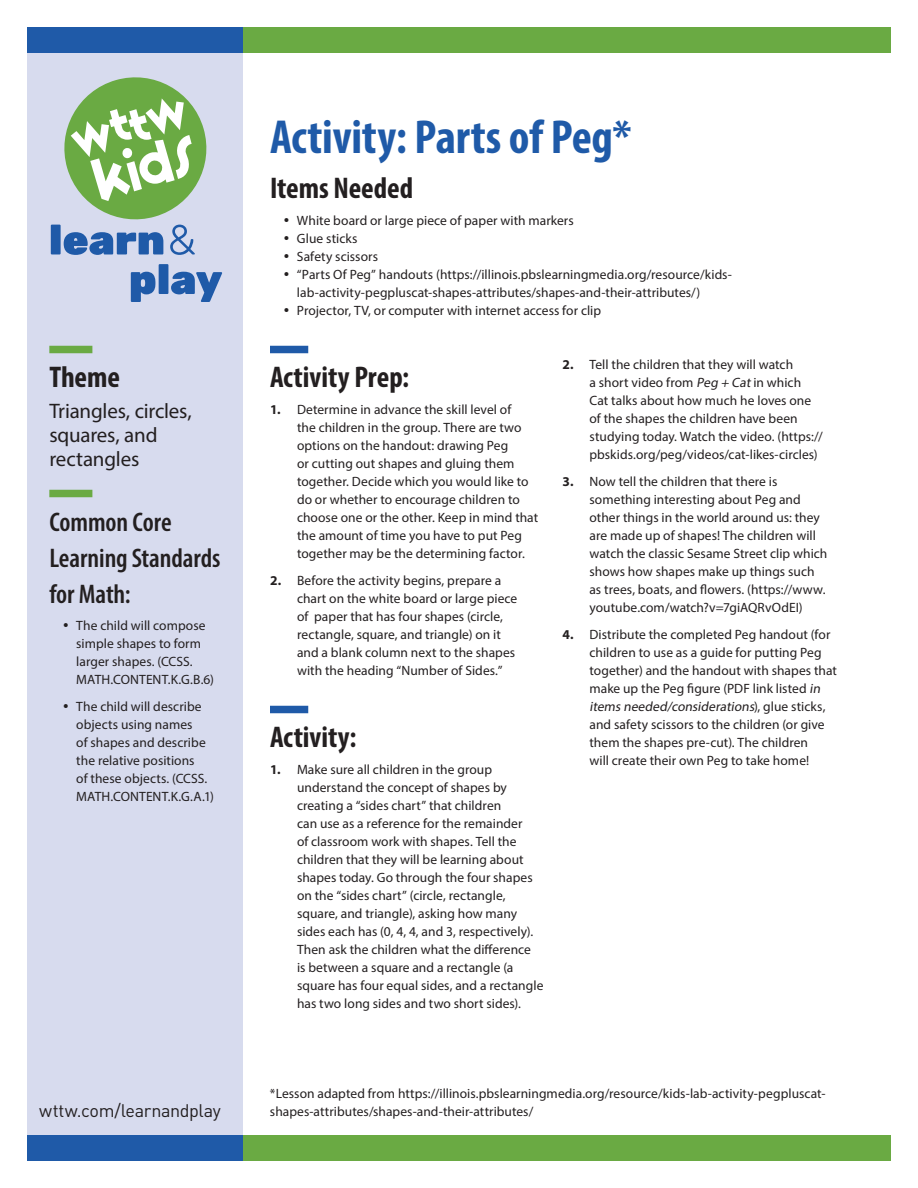
<style>
.page{position:relative;width:918px;height:1188px;background:#fff}
.page>*{position:absolute;margin:0;border:0;box-sizing:border-box;transform-origin:0 0}
.t1{font:700 condensed 48px "Myriad Pro";letter-spacing:-.005em;color:#1f5aa8}
.t2{font:700 condensed 30px "Myriad Pro";color:#231f20}
.t3{font:600 condensed 27px/36px "Myriad Pro";letter-spacing:-.005em;color:#231f20}
.t4{font:21px/24px "Myriad Pro";letter-spacing:-.01em;color:#231f20}
.t5{font:18px "DIN";letter-spacing:-.02em;color:#231f20}
.t6{font:13.5px/18px "Myriad Pro";letter-spacing:.005em;color:#231f20}
.s1{font-weight:700}
.s2{font-style:italic}
</style>
<div class="page">
<div style="left:27px;top:52px;width:216px;height:1096px;background:#d7dbee"></div>
<div style="left:27px;top:27px;width:216px;height:25px;background:#1f5aa8"></div>
<div style="left:243px;top:27px;width:648px;height:25px;background:#6aaa43"></div>
<svg style="left:51px;top:77px;width:156px;height:178px"></svg>
<svg style="left:131px;top:264px;width:91px;height:38px"></svg>
<div style="left:27px;top:1136px;width:216px;height:25px;background:#1f5aa8"></div>
<div style="left:243px;top:1136px;width:648px;height:25px;background:#6aaa43"></div>
<div style="left:49px;top:346px;width:43px;height:7px;background:#6aaa43"></div>
<div style="left:49px;top:490px;width:43px;height:7px;background:#6aaa43"></div>
<div style="left:270px;top:346px;width:38px;height:7px;background:#1f5aa8"></div>
<div style="left:270px;top:706px;width:38px;height:7px;background:#1f5aa8"></div>
<h2 class="t2" style="left:49px;top:358px;width:72px">Theme</h2>
<h3 class="t4" style="left:49px;top:398px;width:144px">Triangles, circles, squares, and rectangles</h3>
<h3 class="t3" style="left:49px;top:504px;width:173px">Common Core<br>Learning Standards for Math:</h3>
<p class="t6" style="left:76px;top:616px;width:139px">The child will compose simple shapes to form larger shapes. (CCSS.<br>MATH.CONTENT.K.G.B.6)</p>
<p class="t6" style="left:76px;top:697px;width:139px">The child will describe objects using names<br>of shapes and describe the relative positions<br>of these objects. (CCSS.<br>MATH.CONTENT.K.G.A.1)</p>
<h3 class="t5" style="left:39px;top:1099px;width:183px">wttw.com/learnandplay</h3>
<h1 class="t1" style="left:270px;top:107px;width:363px">Activity: Parts of Peg*</h1>
<h2 class="t2" style="left:270px;top:169px;width:145px">Items Needed</h2>
<p class="t6" style="left:297px;top:211px;width:436px">White board or large piece of paper with markers<br>Glue sticks<br>Safety scissors<br>“Parts Of Peg” handouts (https://illinois.pbslearningmedia.org/resource/kids&shy;lab-activity-pegpluscat-shapes-attributes/shapes-and-their-attributes/)<br>Projector, TV, or computer with internet access for clip</p>
<h2 class="t2" style="left:270px;top:358px;width:141px">Activity Prep:</h2>
<p class="t6" style="left:297px;top:400px;width:243px;text-indent:-27px"><span class="s1">1.</span> Determine in advance the skill level of<br>the children in the group. There are two options on the handout: drawing Peg<br>or cutting out shapes and gluing them together. Decide which you would like to do or whether to encourage children to choose one or the other. Keep in mind that the amount of time you have to put Peg together may be the determining factor.</p>
<p class="t6" style="left:297px;top:571px;width:222px;text-indent:-27px"><span class="s1">2.</span> Before the activity begins, prepare a chart on the white board or large piece of paper that has four shapes (circle, rectangle, square, and triangle) on it and a blank column next to the shapes with the heading “Number of Sides.”</p>
<h2 class="t2" style="left:270px;top:718px;width:88px">Activity:</h2>
<p class="t6" style="left:297px;top:760px;width:248px;text-indent:-27px"><span class="s1">1.</span> Make sure all children in the group understand the concept of shapes by creating a “sides chart” that children<br>can use as a reference for the remainder<br>of classroom work with shapes. Tell the children that they will be learning about shapes today. Go through the four shapes on the “sides chart” (circle, rectangle, square, and triangle), asking how many sides each has (0, 4, 4, and 3, respectively).<br>Then ask the children what the difference<br>is between a square and a rectangle (a square has four equal sides, and a rectangle has two long sides and two short sides).</p>
<p class="t6" style="left:589px;top:355px;width:235px;text-indent:-27px"><span class="s1">2.</span> Tell the children that they will watch<br>a short video from <span class="s2">Peg + Cat</span>in which Cat talks about how much he loves one of the shapes the children have been studying today. Watch the video. (https:// pbskids.org/peg/videos/cat-likes-circles)</p>
<p class="t6" style="left:589px;top:472px;width:239px;text-indent:-27px"><span class="s1">3.</span> Now tell the children that there is something interesting about Peg and other things in the world around us: they are made up of shapes! The children will watch the classic Sesame Street clip which shows how shapes make up things such as trees, boats, and flowers. (https://www. youtube.com/watch?v=7giAQRvOdEI)</p>
<p class="t6" style="left:589px;top:625px;width:249px;text-indent:-27px"><span class="s1">4.</span> Distribute the completed Peg handout (for children to use as a guide for putting Peg together) and the handout with shapes that make up the Peg figure (PDF link listed <span class="s2">in items needed/considerations</span>) , g l u e s t i c k s , and safety scissors to the children (or give them the shapes pre-cut). The children<br>will create their own Peg to take home!</p>
<p class="t6" style="left:270px;top:1084px;width:557px">*Lesson adapted from https://illinois.pbslearningmedia.org/resource/kids-lab-activity-pegpluscat&shy;shapes-attributes/shapes-and-their-attributes/</p>
</div>
